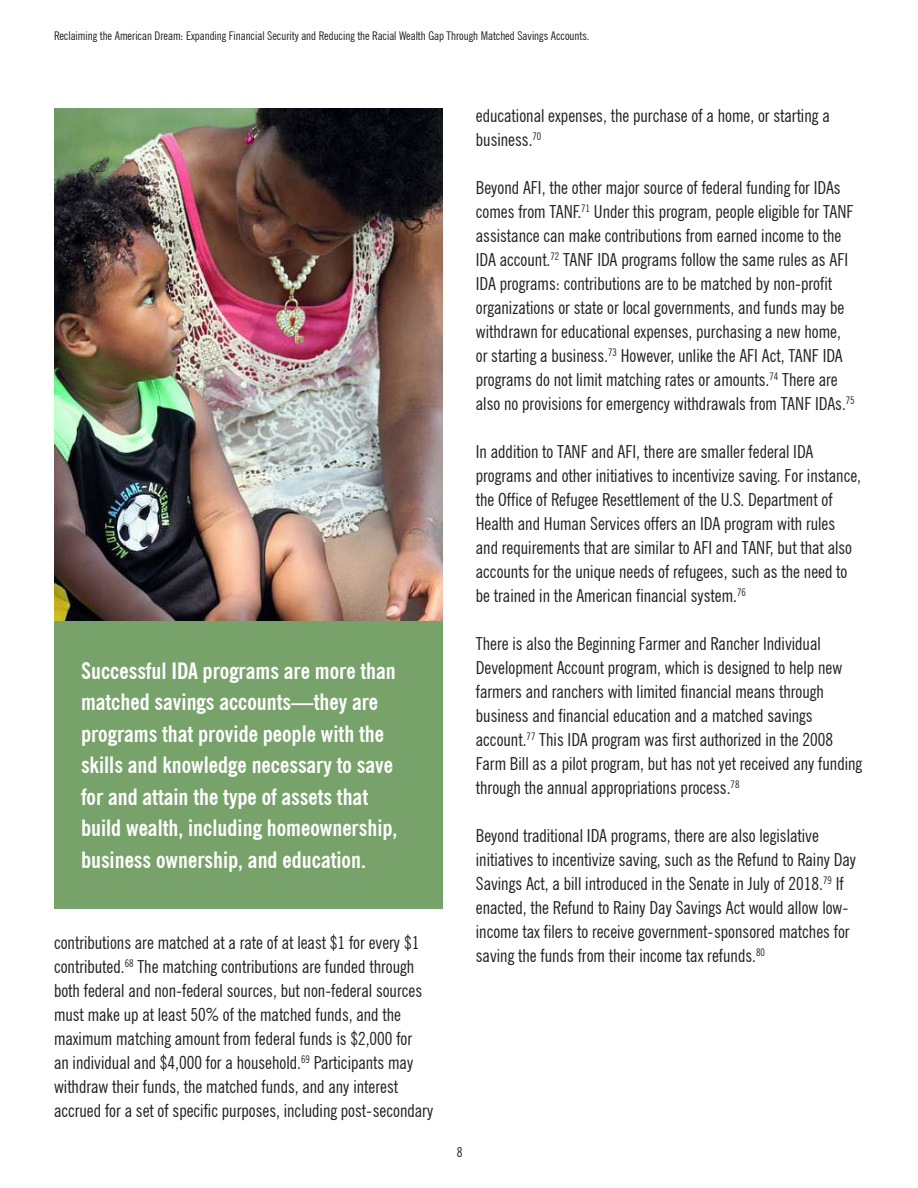
<style>
.page{position:relative;width:918px;height:1188px;background:#fff}
.page>*{position:absolute;margin:0;border:0;box-sizing:border-box;transform-origin:0 0}
.t1{font:700 condensed 22.5px/31.5px "News Gothic BT";color:#fff}
.t2{font:condensed 18px/24px "News Gothic BT";color:#231f20}
.t3{font:condensed 13.5px "News Gothic BT";color:#231f20}
.t4{font:condensed 12px "News Gothic BT";color:#231f20}
</style>
<div class="page">
<div style="left:54px;top:621px;width:388px;height:287px;background:#77a26a"></div>
<img style="left:54px;top:108px;width:388px;height:513px">
<p class="t4" style="left:54px;top:29px;width:537px">Reclaiming the American Dream: Expanding Financial Security and Reducing the Racial Wealth Gap Through Matched Savings Accounts.</p>
<p class="t1" style="left:81px;top:655px;width:318px">Successful IDA programs are more than matched savings accounts—they are programs that provide people with the skills and knowledge necessary to save for and attain the type of assets that build wealth, including homeownership, business ownership, and education.</p>
<p class="t2" style="left:54px;top:930px;width:381px">contributions are matched at a rate of at least $1 for every $1 contributed.<sup>68</sup> The matching contributions are funded through both federal and non-federal sources, but non-federal sources must make up at least 50% of the matched funds, and the maximum matching amount from federal funds is $2,000 for<br>an individual and $4,000 for a household.<sup>69</sup> Participants may withdraw their funds, the matched funds, and any interest accrued for a set of specific purposes, including post-secondary</p>
<p class="t2" style="left:476px;top:103px;width:355px">educational expenses, the purchase of a home, or starting a business.<sup>70</sup></p>
<p class="t2" style="left:476px;top:175px;width:380px">Beyond AFI, the other major source of federal funding for IDAs comes from TANF.<sup>71</sup> Under this program, people eligible for TANF assistance can make contributions from earned income to the IDA account.<sup>72</sup> TANF IDA programs follow the same rules as AFI IDA programs: contributions are to be matched by non-profit organizations or state or local governments, and funds may be withdrawn for educational expenses, purchasing a new home, or starting a business.<sup>73</sup> However, unlike the AFI Act, TANF IDA programs do not limit matching rates or amounts.<sup>74</sup> There are also no provisions for emergency withdrawals from TANF IDAs.<sup>75</sup></p>
<p class="t2" style="left:476px;top:439px;width:387px">In addition to TANF and AFI, there are smaller federal IDA programs and other initiatives to incentivize saving. For instance, the Office of Refugee Resettlement of the U.S. Department of Health and Human Services offers an IDA program with rules and requirements that are similar to AFI and TANF, but that also accounts for the unique needs of refugees, such as the need to be trained in the American financial system.<sup>76</sup></p>
<p class="t2" style="left:476px;top:631px;width:388px">There is also the Beginning Farmer and Rancher Individual Development Account program, which is designed to help new farmers and ranchers with limited financial means through business and financial education and a matched savings account.<sup>77</sup> This IDA program was first authorized in the 2008<br>Farm Bill as a pilot program, but has not yet received any funding through the annual appropriations process.<sup>78</sup></p>
<p class="t2" style="left:476px;top:823px;width:382px">Beyond traditional IDA programs, there are also legislative initiatives to incentivize saving, such as the Refund to Rainy Day Savings Act, a bill introduced in the Senate in July of 2018.<sup>79</sup> If enacted, the Refund to Rainy Day Savings Act would allow low&shy;income tax filers to receive government-sponsored matches for saving the funds from their income tax refunds.<sup>80</sup></p>
<p class="t3" style="left:457px;top:1145px;width:7px">8</p>
</div>
